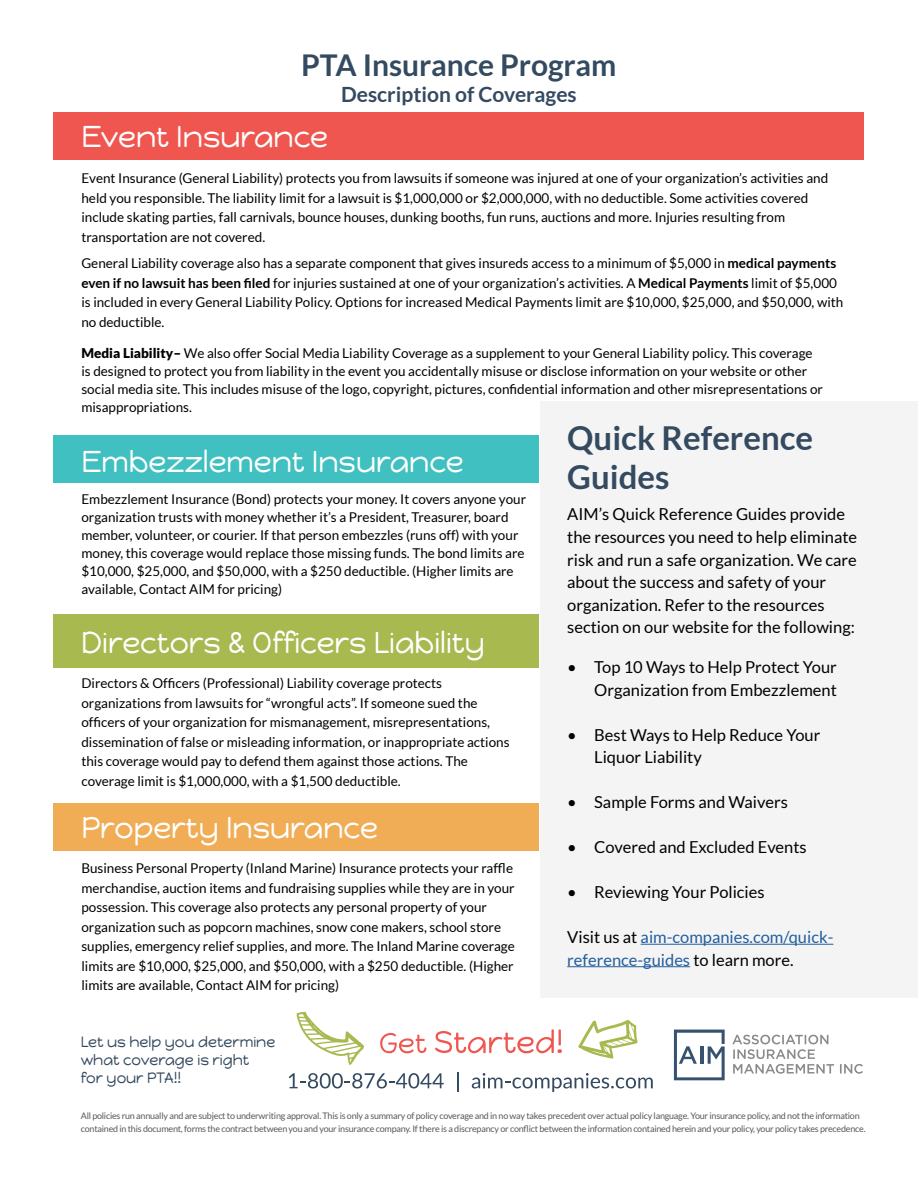
<style>
.page{position:relative;width:918px;height:1188px;background:#fff}
.page>*{position:absolute;margin:0;border:0;box-sizing:border-box;transform-origin:0 0}
.t1{font:700 33px/39.6px "Lato";color:#344a60}
.t2{font:30px "Happy Monkey";color:#fff}
.t3{font:700 30px "Lato";color:#344a60}
.t4{font:700 21px "Lato";color:#344a60}
.t5{font:16.5px/22.5px "Lato";color:#000}
.t6{font:16.5px/22.5px "Lato";color:#215e9e}
.t7{font:15px/18px "Happy Monkey";color:#344a60}
.t8{font:13.5px/19.5px "Lato";color:#000}
.t9{font:9px/13.5px "Lato";letter-spacing:-.025em;color:#58595b}
.s1{font-weight:700}
.s2{font-weight:900}
.s3{color:#000}
</style>
<div class="page">
<svg style="left:674px;top:1030px;width:51px;height:50px"></svg>
<svg style="left:732px;top:1035px;width:131px;height:39px"></svg>
<svg style="left:289px;top:1073px;width:155px;height:16px"></svg>
<svg style="left:457px;top:1072px;width:1px;height:20px"></svg>
<svg style="left:472px;top:1073px;width:181px;height:19px"></svg>
<svg style="left:380px;top:1033px;width:46px;height:20px"></svg>
<svg style="left:435px;top:1029px;width:127px;height:24px"></svg>
<svg style="left:297px;top:1012px;width:67px;height:53px"></svg>
<svg style="left:578px;top:1020px;width:60px;height:39px"></svg>
<div style="left:53px;top:112px;width:811px;height:48px;background:#f05650"></div>
<div style="left:53px;top:435px;width:486px;height:47px;background:#40c0c0"></div>
<div style="left:53px;top:614px;width:486px;height:54px;background:#a8b950"></div>
<div style="left:53px;top:803px;width:486px;height:47px;background:#f0ad56"></div>
<div style="left:540px;top:402px;width:378px;height:596px;background:#f5f4f4"></div>
<hr style="left:641px;top:944px;width:192px;height:1px;background:#215e9e">
<hr style="left:567px;top:966px;width:123px;height:1px;background:#215e9e">
<h2 class="t3" style="left:301px;top:48px;width:317px">PTA Insurance Program</h2>
<h3 class="t4" style="left:341px;top:83px;width:237px">Description of Coverages</h3>
<h2 class="t2" style="left:81px;top:118px;width:248px">Event Insurance</h2>
<p class="t8" style="left:81px;top:169px;width:748px">Event Insurance (General Liability) protects you from lawsuits if someone was injured at one of your organization’s activities and held you responsible. The liability limit for a lawsuit is $1,000,000 or $2,000,000, with no deductible. Some activities covered include skating parties, fall carnivals, bounce houses, dunking booths, fun runs, auctions and more. Injuries resulting from transportation are not covered.</p>
<p class="t8" style="left:81px;top:253px;width:763px">General Liability coverage also has a separate component that gives insureds access to a minimum of $5,000 in <span class="s1">medical payments even if no lawsuit has been filed</span> for injuries sustained at one of your organization’s activities. A <span class="s1">Medical Payments</span> limit of $5,000 is included in every General Liability Policy. Options for increased Medical Payments limit are $10,000, $25,000, and $50,000, with no deductible.</p>
<p class="t8" style="left:81px;top:344px;width:743px;line-height:18px"><span class="s2">Media Liability–</span> We also offer Social Media Liability Coverage as a supplement to your General Liability policy. This coverage is designed to protect you from liability in the event you accidentally misuse or disclose information on your website or other social media site. This includes misuse of the logo, copyright, pictures, confidential information and other misrepresentations or misappropriations.</p>
<h2 class="t2" style="left:81px;top:443px;width:384px">Embezzlement Insurance</h2>
<p class="t8" style="left:81px;top:490px;width:446px;line-height:18px">Embezzlement Insurance (Bond) protects your money. It covers anyone your organization trusts with money whether it’s a President, Treasurer, board member, volunteer, or courier. If that person embezzles (runs off) with your money, this coverage would replace those missing funds. The bond limits are $10,000, $25,000, and $50,000, with a $250 deductible. (Higher limits are available, Contact AIM for pricing)</p>
<h2 class="t2" style="left:81px;top:624px;width:405px">Directors &amp; Officers Liability</h2>
<p class="t8" style="left:81px;top:674px;width:430px">Directors &amp; Officers (Professional) Liability coverage protects organizations from lawsuits for “wrongful acts”. If someone sued the officers of your organization for mismanagement, misrepresentations, dissemination of false or misleading information, or inappropriate actions this coverage would pay to defend them against those actions. The coverage limit is $1,000,000, with a $1,500 deductible.</p>
<h2 class="t2" style="left:81px;top:809px;width:298px">Property Insurance</h2>
<p class="t8" style="left:81px;top:858px;width:435px">Business Personal Property (Inland Marine) Insurance protects your raffle merchandise, auction items and fundraising supplies while they are in your possession. This coverage also protects any personal property of your organization such as popcorn machines, snow cone makers, school store supplies, emergency relief supplies, and more. The Inland Marine coverage limits are $10,000, $25,000, and $50,000, with a $250 deductible. (Higher limits are available, Contact AIM for pricing)</p>
<h1 class="t1" style="left:567px;top:417px;width:247px">Quick Reference<br>Guides</h1>
<p class="t5" style="left:567px;top:503px;width:292px">AIM’s Quick Reference Guides provide the resources you need to help eliminate risk and run a safe organization. We care about the success and safety of your organization. Refer to the resources section on our website for the following:</p>
<p class="t5" style="left:567px;top:656px;width:271px;text-align:right">• Top 10 Ways to Help Protect Your<br>Organization from Embezzlement</p>
<p class="t5" style="left:594px;top:723px;width:228px;text-indent:-27px">• Best Ways to Help Reduce Your<br>Liquor Liability</p>
<p class="t5" style="left:567px;top:791px;width:222px">• Sample Forms and Waivers</p>
<p class="t5" style="left:567px;top:836px;width:241px">• Covered and Excluded Events</p>
<p class="t5" style="left:567px;top:881px;width:199px">• Reviewing Your Policies</p>
<p class="t6" style="left:567px;top:926px;width:268px"><span class="s3">Visit us at</span> aim-companies.com/quick&shy;reference-guides <span class="s3">to learn more.</span></p>
<p class="t7" style="left:81px;top:1032px;width:196px">Let us help you determine what coverage is right for your PTA!!</p>
<p class="t9" style="left:81px;top:1109px;width:786px">All policies run annually and are subject to underwriting approval. This is only a summary of policy coverage and in no way takes precedent over actual policy language. Your insurance policy, and not the information contained in this document, forms the contract between you and your insurance company. If there is a discrepancy or conflict between the information contained herein and your policy, your policy takes precedence.</p>
</div>
